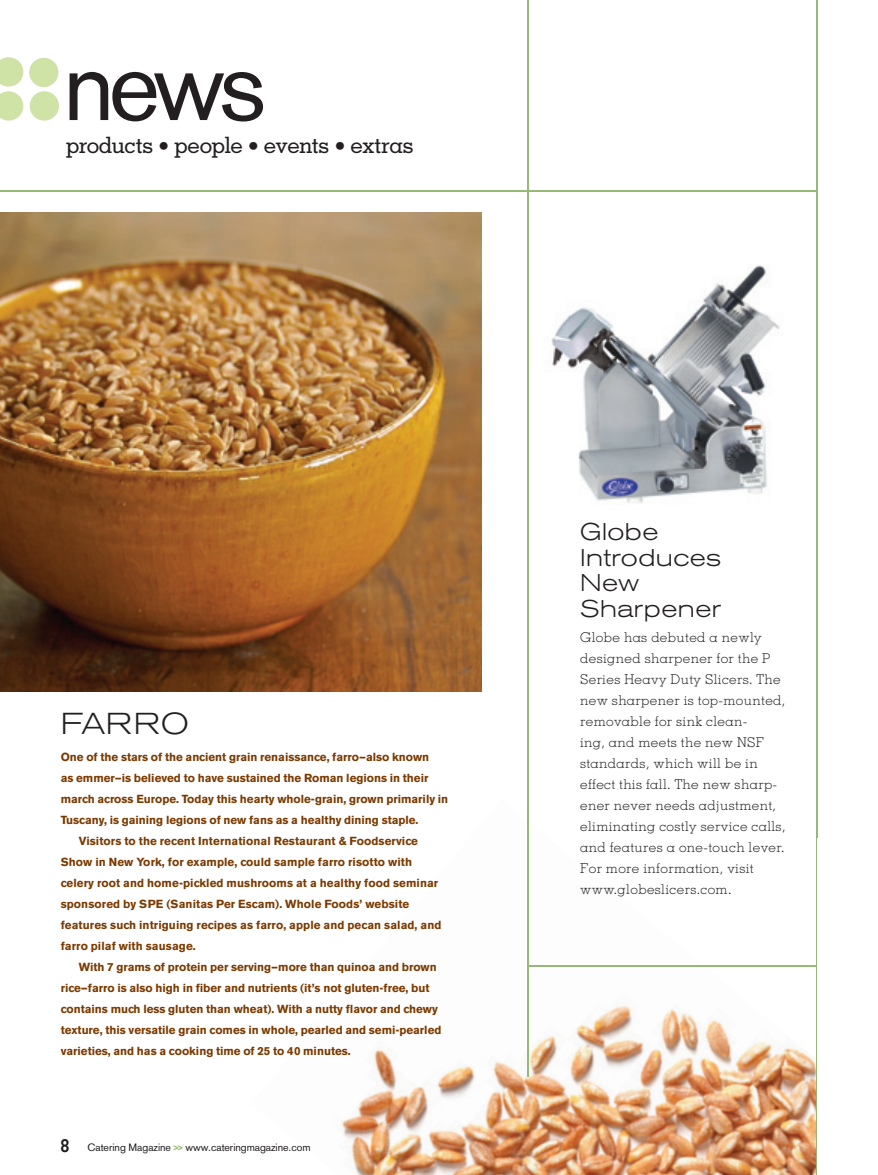
<style>
.page{position:relative;width:878px;height:1175px;background:#fff}
.page>*{position:absolute;margin:0;border:0;box-sizing:border-box;transform-origin:0 0}
.t1{font:99px "Akzidenz Grotesk BE";color:#231f20}
.t2{font:300 expanded 30px "Akzidenz Grotesk BE";letter-spacing:.03em;color:#231f20}
.t3{font:300 expanded 24px/25.5px "Akzidenz Grotesk BE";letter-spacing:.02em;color:#231f20}
.t4{font:500 22.5px "Memphis LT Std";letter-spacing:-.035em;color:#231f20}
.t5{font:300 13.5px/21px "Memphis LT Std";letter-spacing:.03em;color:#231f20}
.t6{font:700 11.7px "Akzidenz Grotesk BE";letter-spacing:-.005em;color:#7b3a00}
.t7{font:10.5px "Akzidenz Grotesk";letter-spacing:-.005em;color:#231f20}
.s1{font-family:"Memphis LT Std";font-weight:700;font-size:18px}
.s2{font-family:"Akzidenz Grotesk BE";font-weight:800;font-size:9px;color:#95ba78}
</style>
<div class="page">
<img style="left:551px;top:265px;width:229px;height:238px">
<img style="left:341px;top:799px;width:477px;height:375px">
<hr style="left:528px;top:965px;width:289px;height:1px;background:#95ba78">
<div style="left:29px;top:58px;width:29px;height:29px;background:#cfe3a6;border-radius:50%"></div>
<svg style="left:0;top:57px;width:23px;height:64px"></svg>
<div style="left:30px;top:91px;width:29px;height:30px;background:#cfe3a6;border-radius:50%"></div>
<hr style="left:816px;top:0;width:1px;height:1174px;background:#95ba78">
<hr style="left:527px;top:0;width:2px;height:1077px;background:#95ba78">
<hr style="left:0;top:190px;width:817px;height:2px;background:#95ba78">
<img style="left:0;top:213px;width:482px;height:479px">
<div style="left:817px;top:837px;width:61px;height:337px;background:#fff"></div>
<h1 class="t1" style="left:63px;top:27px;width:205px">news</h1>
<h3 class="t4" style="left:66px;top:131px;width:349px">products • people • events • extras</h3>
<h2 class="t2" style="left:61px;top:706px;width:129px">FARRO</h2>
<p class="t6" style="left:61px;top:750px;width:370px">One of the stars of the ancient grain renaissance, farro—also known</p>
<p class="t6" style="left:61px;top:771px;width:369px">as emmer—is believed to have sustained the Roman legions in their</p>
<p class="t6" style="left:61px;top:792px;width:389px">march across Europe. Today this hearty whole-grain, grown primarily in</p>
<p class="t6" style="left:61px;top:813px;width:359px">Tuscany, is gaining legions of new fans as a healthy dining staple.</p>
<p class="t6" style="left:79px;top:834px;width:341px">Visitors to the recent International Restaurant &amp; Foodservice</p>
<p class="t6" style="left:61px;top:854px;width:353px">Show in New York, for example, could sample farro risotto with</p>
<p class="t6" style="left:61px;top:875px;width:379px">celery root and home-pickled mushrooms at a healthy food seminar</p>
<p class="t6" style="left:61px;top:896px;width:350px">sponsored by SPE (Sanitas Per Escam). Whole Foods’ website</p>
<p class="t6" style="left:61px;top:917px;width:382px">features such intriguing recipes as farro, apple and pecan salad, and</p>
<p class="t6" style="left:61px;top:938px;width:137px">farro pilaf with sausage.</p>
<p class="t6" style="left:79px;top:959px;width:359px">With 7 grams of protein per serving—more than quinoa and brown</p>
<p class="t6" style="left:61px;top:980px;width:370px">rice—farro is also high in fiber and nutrients (it’s not gluten-free, but</p>
<p class="t6" style="left:61px;top:1001px;width:378px">contains much less gluten than wheat). With a nutty flavor and chewy</p>
<p class="t6" style="left:61px;top:1022px;width:382px">texture, this versatile grain comes in whole, pearled and semi-pearled</p>
<p class="t6" style="left:61px;top:1043px;width:291px">varieties, and has a cooking time of 25 to 40 minutes.</p>
<p class="t7" style="left:60px;top:1140px;width:252px"><span class="s1">8</span> Catering Magazine <span class="s2">&gt;&gt;</span> www.cateringmagazine.com</p>
<h3 class="t3" style="left:580px;top:519px;width:143px">Globe<br>Introduces<br>New<br>Sharpener</h3>
<p class="t5" style="left:580px;top:626px;width:207px">Globe has debuted a newly designed sharpener for the P<br>Series Heavy Duty Slicers. The new sharpener is top-mounted, removable for sink clean-<br>ing, and meets the new NSF standards, which will be in effect this fall. The new sharp&shy;ener never needs adjustment, eliminating costly service calls, and features a one-touch lever.<br>For more information, visit www.globeslicers.com.</p>
</div>
